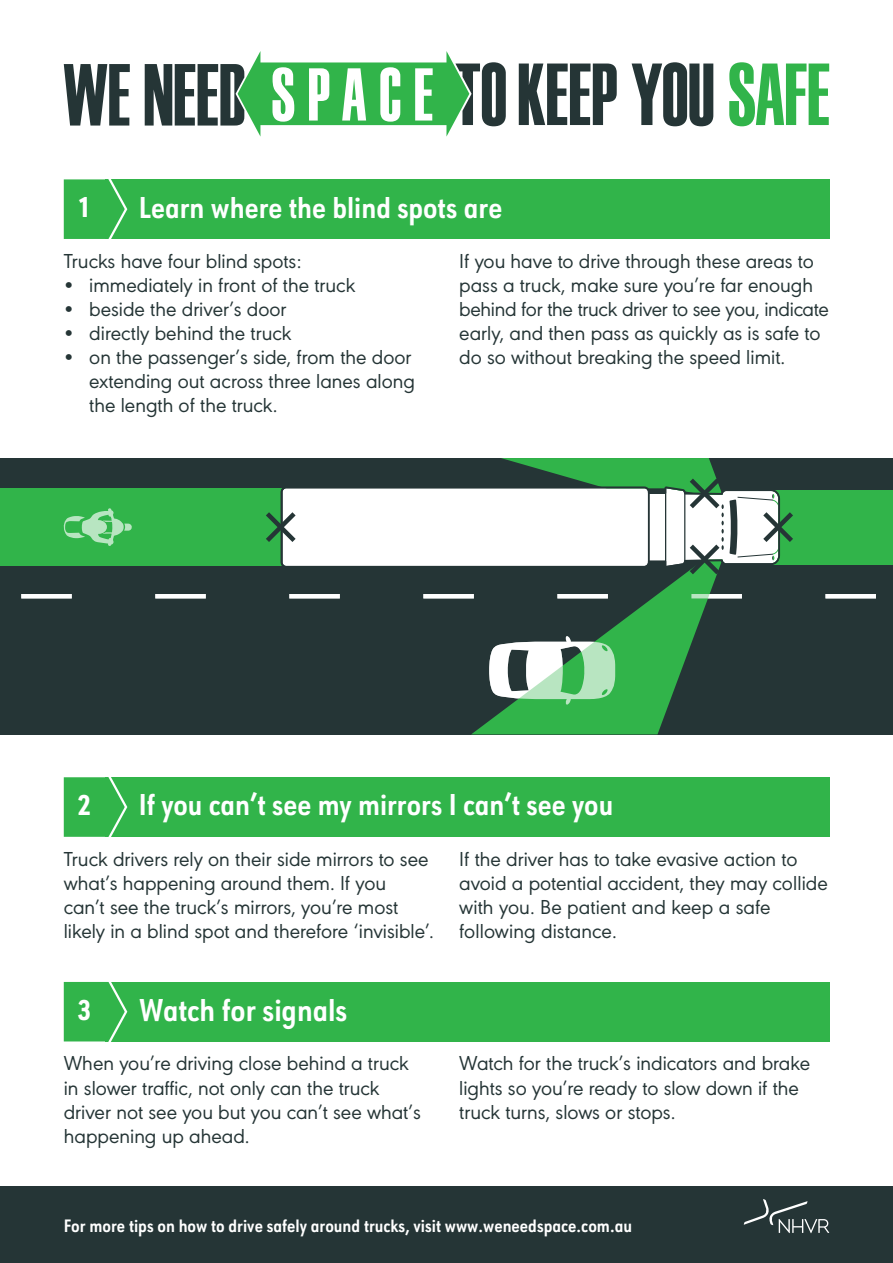
<style>
.page{position:relative;width:893px;height:1263px;background:#fff}
.page>*{position:absolute;margin:0;border:0;box-sizing:border-box;transform-origin:0 0}
.t1{font:700 33px "URW Geometric Cond";color:#fff}
.t2{font:700 31.5px "URW Geometric Cond";color:#fff}
.t3{font:800 30px "URW Geometric Cond";color:#fff}
.t4{font:21px/24px "URW Geometric";color:#253536}
.t5{font:700 18.75px "URW Geometric Cond";color:#fff}
</style>
<div class="page">
<svg style="left:64px;top:64px;width:66px;height:62px"></svg>
<svg style="left:519px;top:64px;width:98px;height:61px"></svg>
<svg style="left:632px;top:62px;width:81px;height:64px"></svg>
<svg style="left:729px;top:62px;width:100px;height:64px"></svg>
<svg style="left:145px;top:51px;width:361px;height:86px"></svg>
<div style="left:0;top:1186px;width:893px;height:77px;background:#253536"></div>
<svg style="left:744px;top:1199px;width:85px;height:34px"></svg>
<div style="left:0;top:458px;width:893px;height:276px;background:#253536"></div>
<div style="left:0;top:488px;width:285px;height:78px;background:#31b44a"></div>
<div style="left:774px;top:490px;width:119px;height:74px;background:#31b44a"></div>
<svg style="left:21px;top:458px;width:855px;height:276px"></svg>
<div style="left:105px;top:777px;width:724px;height:60px;background:#31b44a"></div>
<svg style="left:64px;top:777px;width:64px;height:60px"></svg>
<div style="left:105px;top:982px;width:724px;height:59px;background:#31b44a"></div>
<div style="left:64px;top:982px;width:64px;height:59px;background:#31b44a"></div>
<div style="left:105px;top:179px;width:724px;height:60px;background:#31b44a"></div>
<div style="left:64px;top:179px;width:64px;height:60px;background:#31b44a"></div>
<p class="t2" style="left:139px;top:184px;width:365px">Learn where the blind spots are</p>
<p class="t4" style="left:64px;top:247px;width:239px">Trucks have four blind spots:</p>
<p class="t4" style="left:64px;top:271px;width:293px">• immediately in front of the truck</p>
<p class="t4" style="left:64px;top:295px;width:224px">• beside the driver’s door</p>
<p class="t4" style="left:64px;top:319px;width:229px">• directly behind the truck</p>
<p class="t4" style="left:89px;top:343px;width:327px;text-indent:-26px">• on the passenger’s side, from the door extending out across three lanes along the length of the truck.</p>
<p class="t3" style="left:79px;top:184px;width:12px">1</p>
<p class="t4" style="left:459px;top:247px;width:371px">If you have to drive through these areas to pass a truck, make sure you’re far enough behind for the truck driver to see you, indicate early, and then pass as quickly as is safe to do so without breaking the speed limit.</p>
<p class="t2" style="left:139px;top:781px;width:476px">If you can’t see my mirrors I can’t see you</p>
<p class="t4" style="left:64px;top:845px;width:371px">Truck drivers rely on their side mirrors to see what’s happening around them. If you<br>can’t see the truck’s mirrors, you’re most likely in a blind spot and therefore ‘invisible’.</p>
<p class="t4" style="left:459px;top:845px;width:370px">If the driver has to take evasive action to avoid a potential accident, they may collide with you. Be patient and keep a safe following distance.</p>
<p class="t3" style="left:78px;top:782px;width:14px">2</p>
<p class="t1" style="left:139px;top:985px;width:210px">Watch for signals</p>
<p class="t4" style="left:64px;top:1050px;width:358px">When you’re driving close behind a truck in slower traffic, not only can the truck driver not see you but you can’t see what’s happening up ahead.</p>
<p class="t4" style="left:459px;top:1050px;width:352px">Watch for the truck’s indicators and brake lights so you’re ready to slow down if the truck turns, slows or stops.</p>
<p class="t3" style="left:78px;top:986px;width:14px">3</p>
<p class="t5" style="left:64px;top:1211px;width:570px">For more tips on how to drive safely around trucks, visit www.weneedspace.com.au</p>
</div>
